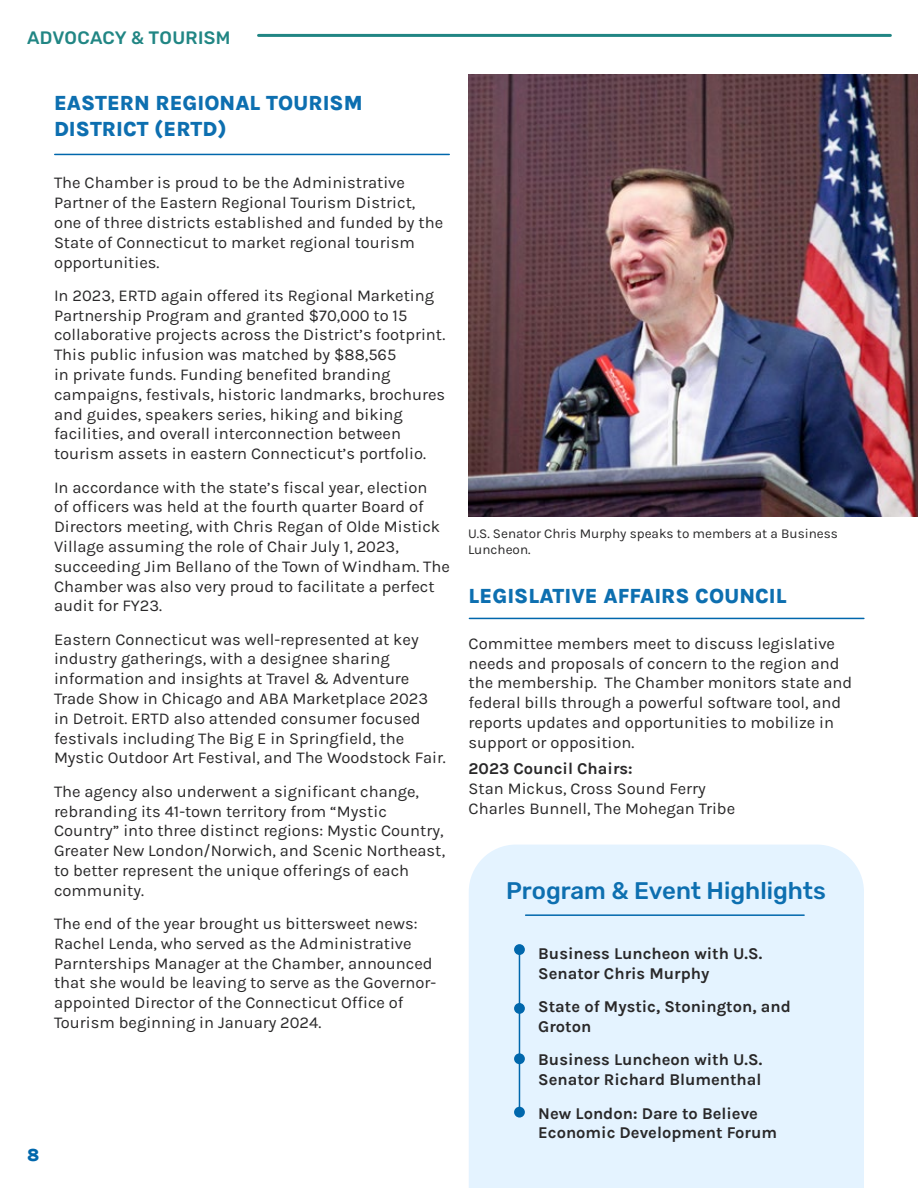
<style>
.page{position:relative;width:918px;height:1188px;background:#fff}
.page>*{position:absolute;margin:0;border:0;box-sizing:border-box;transform-origin:0 0}
.t1{font:500 24px "Rubik";color:#0d6fb0}
.t2{font:800 21px/25.2px "Karla";color:#0d6fb0}
.t3{font:500 18px "Rubik";letter-spacing:.02em;color:#218684}
.t4{font:800 18px "Karla";color:#0067ac}
.t5{font:16.5px/19.8px "Karla";color:#292829}
.t6{font:700 16.5px/19.8px "Karla";color:#292829}
.t7{font:13.5px/16.2px "Karla";color:#292829}
</style>
<div class="page">
<hr style="left:259px;top:34px;width:631px;height:3px;background:#218684">
<hr style="left:469px;top:618px;width:395px;height:1px;background:#0067ac">
<div style="left:469px;top:845px;width:395px;height:343px;background:#e4f3ff"></div>
<hr style="left:519px;top:950px;width:1px;height:164px;background:#0067ac">
<div style="left:514px;top:944px;width:11px;height:11px;background:#0067ac;border-radius:50%"></div>
<div style="left:514px;top:1003px;width:11px;height:11px;background:#0067ac;border-radius:50%"></div>
<div style="left:514px;top:1053px;width:11px;height:11px;background:#0067ac;border-radius:50%"></div>
<div style="left:514px;top:1107px;width:11px;height:11px;background:#0067ac;border-radius:50%"></div>
<hr style="left:55px;top:154px;width:394px;height:1px;background:#0067ac">
<img style="left:469px;top:74px;width:449px;height:443px">
<hr style="left:526px;top:914px;width:278px;height:2px;background:#0067ac">
<p class="t3" style="left:27px;top:27px;width:205px">ADVOCACY &amp; TOURISM</p>
<p class="t2" style="left:54px;top:90px;width:310px">EASTERN REGIONAL TOURISM<br>DISTRICT (ERTD)</p>
<p class="t5" style="left:54px;top:172px;width:391px">The Chamber is proud to be the Administrative Partner of the Eastern Regional Tourism District, one of three districts established and funded by the State of Connecticut to market regional tourism opportunities.</p>
<p class="t5" style="left:54px;top:285px;width:393px">In 2023, ERTD again offered its Regional Marketing Partnership Program and granted $70,000 to 15 collaborative projects across the District’s footprint.<br>This public infusion was matched by $88,565<br>in private funds. Funding benefited branding campaigns, festivals, historic landmarks, brochures and guides, speakers series, hiking and biking facilities, and overall interconnection between tourism assets in eastern Connecticut’s portfolio.</p>
<p class="t5" style="left:54px;top:477px;width:397px">In accordance with the state’s fiscal year, election<br>of officers was held at the fourth quarter Board of Directors meeting, with Chris Regan of Olde Mistick Village assuming the role of Chair July 1, 2023, succeeding Jim Bellano of the Town of Windham. The Chamber was also very proud to facilitate a perfect audit for FY23.</p>
<p class="t5" style="left:54px;top:629px;width:393px">Eastern Connecticut was well-represented at key industry gatherings, with a designee sharing information and insights at Travel &amp; Adventure Trade Show in Chicago and ABA Marketplace 2023 in Detroit. ERTD also attended consumer focused festivals including The Big E in Springfield, the Mystic Outdoor Art Festival, and The Woodstock Fair.</p>
<p class="t5" style="left:54px;top:781px;width:393px">The agency also underwent a significant change, rebranding its 41-town territory from “Mystic Country” into three distinct regions: Mystic Country, Greater New London/Norwich, and Scenic Northeast, to better represent the unique offerings of each community.</p>
<p class="t5" style="left:54px;top:913px;width:384px">The end of the year brought us bittersweet news:<br>Rachel Lenda, who served as the Administrative Parnterships Manager at the Chamber, announced that she would be leaving to serve as the Governor&shy;appointed Director of the Connecticut Office of Tourism beginning in January 2024.</p>
<p class="t4" style="left:27px;top:1142px;width:14px">8</p>
<p class="t7" style="left:468px;top:525px;width:372px">U.S. Senator Chris Murphy speaks to members at a Business<br>Luncheon.</p>
<p class="t2" style="left:469px;top:583px;width:320px">LEGISLATIVE AFFAIRS COUNCIL</p>
<p class="t5" style="left:469px;top:633px;width:385px">Committee members meet to discuss legislative needs and proposals of concern to the region and the membership. The Chamber monitors state and federal bills through a powerful software tool, and reports updates and opportunities to mobilize in support or opposition.</p>
<p class="t6" style="left:469px;top:758px;width:165px">2023 Council Chairs:</p>
<p class="t5" style="left:469px;top:778px;width:268px">Stan Mickus, Cross Sound Ferry<br>Charles Bunnell, The Mohegan Tribe</p>
<h1 class="t1" style="left:506px;top:876px;width:321px">Program &amp; Event Highlights</h1>
<p class="t6" style="left:538px;top:943px;width:225px">Business Luncheon with U.S.<br>Senator Chris Murphy</p>
<p class="t6" style="left:538px;top:996px;width:254px">State of Mystic, Stonington, and<br>Groton</p>
<p class="t6" style="left:538px;top:1049px;width:225px">Business Luncheon with U.S.<br>Senator Richard Blumenthal</p>
<p class="t6" style="left:538px;top:1102px;width:240px">New London: Dare to Believe<br>Economic Development Forum</p>
</div>
